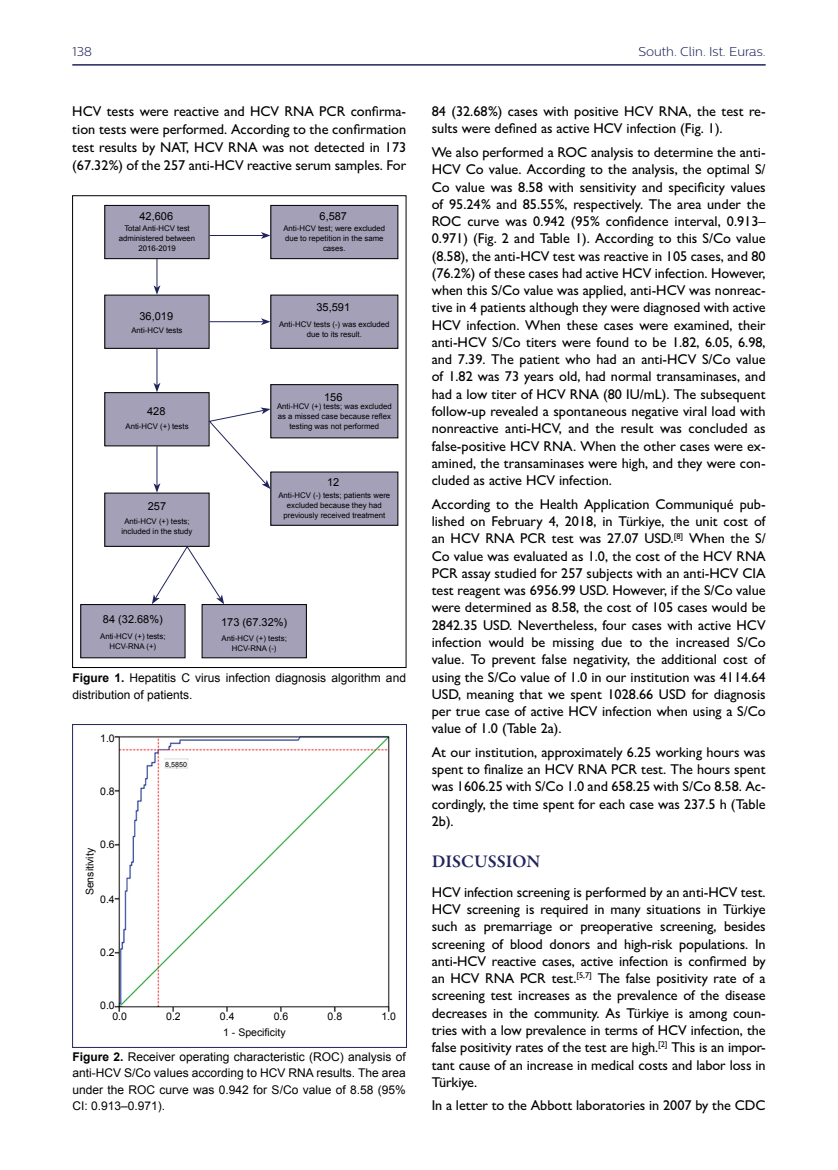
<style>
.page{position:relative;width:838px;height:1170px;background:#fff}
.page>*{position:absolute;margin:0;border:0;box-sizing:border-box;transform-origin:0 0}
.t1{font:600 18px "Garamond Premr Pro";color:#21245b}
.t2{font:500 14.25px/17.2px "Gill Sans MT Pro";color:#000;text-align:justify}
.t3{font:300 12.75px "Centrale Sans";color:#21245b}
.t4{font:12px/16.5px "Arial";color:#000;text-align:justify}
.t5{font:10.95px "Arial";color:#000}
.t6{font:10.5px/10.4px "Arial";color:#000}
.t7{font:7.8px/10.1px "Arial";color:#000;text-align:center}
.t8{font:7.2px "Arial";color:#000}
.s1{font-weight:700}
</style>
<div class="page">
<img style="left:114px;top:735px;width:276px;height:277px">
<div style="left:72px;top:724px;width:335px;height:323px;border:1px solid #21245b"></div>
<div style="left:72px;top:195px;width:334px;height:472px;border:1px solid #000"></div>
<div style="left:105px;top:205px;width:104px;height:54px;background:#a4a0b8"></div>
<div style="left:104px;top:205px;width:105px;height:54px;border:1px solid #000"></div>
<div style="left:105px;top:295px;width:104px;height:53px;background:#a4a0b8"></div>
<div style="left:105px;top:392px;width:104px;height:54px;background:#a4a0b8"></div>
<div style="left:104px;top:392px;width:105px;height:54px;border:1px solid #000"></div>
<div style="left:105px;top:493px;width:104px;height:53px;background:#a4a0b8"></div>
<div style="left:81px;top:604px;width:104px;height:53px;background:#a4a0b8"></div>
<div style="left:80px;top:604px;width:105px;height:54px;border:1px solid #000"></div>
<div style="left:202px;top:604px;width:104px;height:53px;background:#a4a0b8"></div>
<div style="left:202px;top:604px;width:105px;height:54px;border:1px solid #000"></div>
<div style="left:271px;top:205px;width:127px;height:54px;background:#a4a0b8"></div>
<div style="left:270px;top:205px;width:128px;height:54px;border:1px solid #000"></div>
<div style="left:271px;top:295px;width:127px;height:53px;background:#a4a0b8"></div>
<div style="left:271px;top:384px;width:127px;height:54px;background:#a4a0b8"></div>
<div style="left:270px;top:384px;width:128px;height:54px;border:1px solid #000"></div>
<div style="left:271px;top:472px;width:127px;height:53px;background:#a4a0b8"></div>
<hr style="left:209px;top:235px;width:54px;height:1px;background:#21245b">
<svg style="left:261px;top:232px;width:9px;height:7px"></svg>
<svg style="left:153px;top:259px;width:7px;height:36px"></svg>
<hr style="left:157px;top:348px;width:1px;height:37px;background:#21245b">
<svg style="left:153px;top:383px;width:7px;height:9px"></svg>
<hr style="left:157px;top:446px;width:1px;height:39px;background:#21245b">
<svg style="left:153px;top:483px;width:7px;height:9px"></svg>
<hr style="left:209px;top:321px;width:54px;height:1px;background:#21245b">
<svg style="left:261px;top:318px;width:9px;height:7px"></svg>
<svg style="left:208px;top:407px;width:62px;height:82px"></svg>
<svg style="left:152px;top:545px;width:72px;height:59px"></svg>
<hr style="left:72px;top:64px;width:693px;height:2px;background:#21245b">
<p class="t3" style="left:72px;top:45px;width:21px">138</p>
<p class="t3" style="left:638px;top:45px;width:129px">South. Clin. Ist. Euras.</p>
<p class="t2" style="left:72px;top:102px;width:335px;line-height:18px">HCV tests were reactive and HCV RNA PCR confirma&shy;tion tests were performed. According to the confirmation test results by NAT, HCV RNA was not detected in 173 (67.32%) of the 257 anti-HCV reactive serum samples. For</p>
<p class="t2" style="left:432px;top:102px;width:335px">84 (32.68%) cases with positive HCV RNA, the test re&shy;sults were defined as active HCV infection (Fig. 1).</p>
<p class="t2" style="left:432px;top:143px;width:335px">We also performed a ROC analysis to determine the anti-HCV Co value. According to the analysis, the optimal S/ Co value was 8.58 with sensitivity and specificity values of 95.24% and 85.55%, respectively. The area under the ROC curve was 0.942 (95% confidence interval, 0.913– 0.971) (Fig. 2 and Table 1). According to this S/Co value (8.58), the anti-HCV test was reactive in 105 cases, and 80 (76.2%) of these cases had active HCV infection. However, when this S/Co value was applied, anti-HCV was nonreac&shy;tive in 4 patients although they were diagnosed with active HCV infection. When these cases were examined, their anti-HCV S/Co titers were found to be 1.82, 6.05, 6.98, and 7.39. The patient who had an anti-HCV S/Co value of 1.82 was 73 years old, had normal transaminases, and had a low titer of HCV RNA (80 IU/mL). The subsequent follow-up revealed a spontaneous negative viral load with nonreactive anti-HCV, and the result was concluded as false-positive HCV RNA. When the other cases were ex&shy;amined, the transaminases were high, and they were con&shy;cluded as active HCV infection.</p>
<p class="t2" style="left:432px;top:495px;width:335px">According to the Health Application Communiqué pub&shy;lished on February 4, 2018, in Türkiye, the unit cost of an HCV RNA PCR test was 27.07 USD.<sup>[8]</sup> When the S/ Co value was evaluated as 1.0, the cost of the HCV RNA PCR assay studied for 257 subjects with an anti-HCV CIA test reagent was 6956.99 USD. However, if the S/Co value were determined as 8.58, the cost of 105 cases would be 2842.35 USD. Nevertheless, four cases with active HCV infection would be missing due to the increased S/Co value. To prevent false negativity, the additional cost of using the S/Co value of 1.0 in our institution was 4114.64<br>USD, meaning that we spent 1028.66 USD for diagnosis per true case of active HCV infection when using a S/Co value of 1.0 (Table 2a).</p>
<p class="t2" style="left:432px;top:743px;width:335px">At our institution, approximately 6.25 working hours was spent to finalize an HCV RNA PCR test. The hours spent was 1606.25 with S/Co 1.0 and 658.25 with S/Co 8.58. Ac&shy;cordingly, the time spent for each case was 237.5 h (Table 2b).</p>
<p class="t1" style="left:432px;top:850px;width:110px">DISCUSSION</p>
<p class="t2" style="left:432px;top:883px;width:335px">HCV infection screening is performed by an anti-HCV test.<br>HCV screening is required in many situations in Türkiye such as premarriage or preoperative screening, besides screening of blood donors and high-risk populations. In anti-HCV reactive cases, active infection is confirmed by an HCV RNA PCR test.<sup>[5,7]</sup> The false positivity rate of a screening test increases as the prevalence of the disease decreases in the community. As Türkiye is among coun&shy;tries with a low prevalence in terms of HCV infection, the false positivity rates of the test are high.<sup>[2]</sup> This is an impor&shy;tant cause of an increase in medical costs and labor loss in Türkiye.</p>
<p class="t2" style="left:432px;top:1096px;width:335px">In a letter to the Abbott laboratories in 2007 by the CDC</p>
<p class="t5" style="left:139px;top:209px;width:35px">42,606</p>
<p class="t5" style="left:319px;top:209px;width:29px">6,587</p>
<p class="t7" style="left:119px;top:223px;width:78px">Total Anti-HCV test administered between<br>2016-2019</p>
<p class="t7" style="left:283px;top:224px;width:103px">Anti-HCV test; were excluded due to repetition in the same cases.</p>
<p class="t5" style="left:316px;top:299px;width:35px">35,591</p>
<p class="t5" style="left:139px;top:309px;width:35px">36,019</p>
<p class="t7" style="left:279px;top:319px;width:112px">Anti-HCV tests (-) was excluded due to its result.</p>
<p class="t7" style="left:131px;top:326px;width:53px">Anti-HCV tests</p>
<p class="t5" style="left:324px;top:389px;width:20px">156</p>
<p class="t7" style="left:277px;top:401px;width:116px">Anti-HCV (+) tests; was excluded as a missed case because reflex testing was not performed</p>
<p class="t5" style="left:147px;top:404px;width:20px">428</p>
<p class="t7" style="left:125px;top:421px;width:65px">Anti-HCV (+) tests</p>
<p class="t5" style="left:327px;top:475px;width:14px">12</p>
<p class="t7" style="left:278px;top:490px;width:113px">Anti-HCV (-) tests; patients were excluded because they had previously received treatment</p>
<p class="t5" style="left:148px;top:498px;width:20px">257</p>
<p class="t7" style="left:121px;top:516px;width:73px">Anti-HCV (+) tests; included in the study</p>
<p class="t5" style="left:103px;top:611px;width:61px">84 (32.68%)</p>
<p class="t5" style="left:221px;top:614px;width:68px">173 (67.32%)</p>
<p class="t7" style="left:100px;top:631px;width:67px">Anti-HCV (+) tests;<br>HCV-RNA (+)</p>
<p class="t7" style="left:222px;top:633px;width:67px">Anti-HCV (+) tests;<br>HCV-RNA (-)</p>
<p class="t4" style="left:72px;top:670px;width:335px"><span class="s1">Figure 1.</span> Hepatitis C virus infection diagnosis algorithm and distribution of patients.</p>
<p class="t6" style="left:100px;top:733px;width:16px">1.0</p>
<p class="t8" style="left:165px;top:759px;width:23px">8,5850</p>
<p class="t6" style="left:100px;top:786px;width:16px">0.8</p>
<p class="t6" style="left:100px;top:839px;width:16px">0.6</p>
<p class="t6" style="left:85px;top:895px;width:49px;rotate:-90deg">Sensitivity</p>
<p class="t6" style="left:100px;top:894px;width:16px">0.4</p>
<p class="t6" style="left:100px;top:947px;width:16px">0.2</p>
<p class="t6" style="left:112px;top:1000px;width:16px;text-indent:-12px">0.0<br>0.0</p>
<p class="t6" style="left:166px;top:1010px;width:16px">0.2</p>
<p class="t6" style="left:223px;top:1008px;width:64px;line-height:16.2px;text-indent:-3px">0.4<br>1 - Specificity</p>
<p class="t6" style="left:274px;top:1010px;width:16px">0.6</p>
<p class="t6" style="left:327px;top:1010px;width:16px">0.8</p>
<p class="t6" style="left:381px;top:1010px;width:16px">1.0</p>
<p class="t4" style="left:72px;top:1048px;width:335px"><span class="s1">Figure 2.</span> Receiver operating characteristic (ROC) analysis of anti-HCV S/Co values according to HCV RNA results. The area under the ROC curve was 0.942 for S/Co value of 8.58 (95% CI: 0.913–0.971).</p>
</div>
